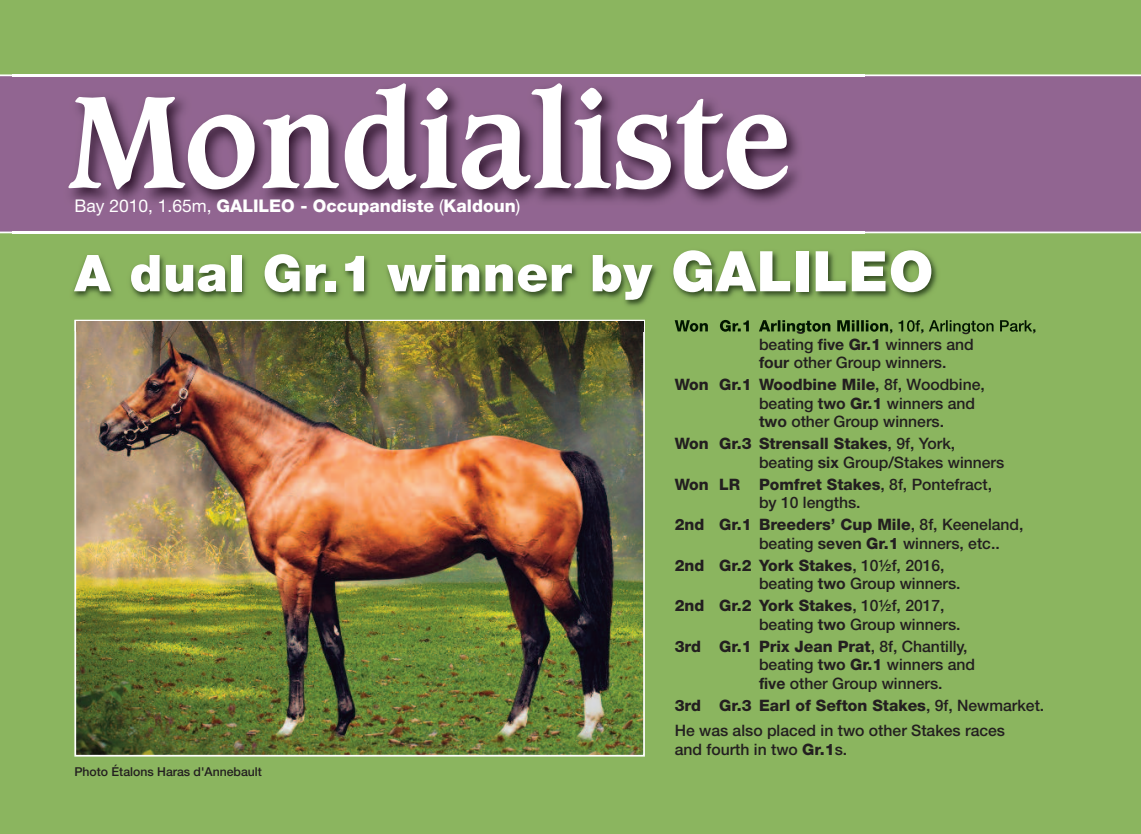
<style>
.page{position:relative;width:1141px;height:834px;background:#fff}
.page>*{position:absolute;margin:0;border:0;box-sizing:border-box;transform-origin:0 0}
.t1{font:700 126px "Caxton";color:#fff}
.t2{font:900 50.75px "Helvetica Neue LT";letter-spacing:.015em;color:#fff}
.t3{font:800 17.5px "Helvetica Neue LT";color:#fff}
.t4{font:500 15.75px/18.4px "Helvetica Neue LT";color:#231f20}
.t5{font:500 12.25px "Helvetica Neue LT";color:#231f20}
.s1{font-weight:400}
.s2{font-size:56px}
.s3{font-weight:700}
.s4{font-weight:800}
</style>
<div class="page">
<div style="left:0;top:0;width:1141px;height:833px;background:#8bb55f"></div>
<img style="left:77px;top:331px;width:565px;height:422px">
<div style="left:0;top:74px;width:1141px;height:159px;background:#916591"></div>
<img style="left:12px;top:74px;width:853px;height:160px">
<img style="left:73px;top:250px;width:963px;height:81px">
<img style="left:74px;top:320px;width:571px;height:11px">
<img style="left:76px;top:321px;width:567px;height:10px">
<img style="left:675px;top:320px;width:208px;height:11px">
<img style="left:890px;top:320px;width:145px;height:11px">
<h1 class="t1" style="left:67px;top:84px;width:725px">Mondialiste</h1>
<p class="t3" style="left:74px;top:199px;width:447px"><span class="s1">Bay 2010, 1.65m,</span> GALILEO - Occupandiste <span class="s1">(</span>Kaldoun<span class="s1">)</span></p>
<h2 class="t2" style="left:74px;top:255px;width:860px">A dual Gr.1 winner by <span class="s2">GALILEO</span></h2>
<p class="t5" style="left:74px;top:766px;width:189px">Photo Étalons Haras d'Annebault</p>
<p class="t4" style="left:759px;top:336px;width:216px">beating <span class="s3">five</span> <span class="s4">Gr.1</span> winners and <span class="s3">four</span> other Group winners.</p>
<p class="t4" style="left:759px;top:377px;width:227px;text-indent:-84px"><span class="s4">Won Gr.1 Woodbine Mile</span>, 8f, Woodbine, beating <span class="s3">two</span> <span class="s4">Gr.1</span> winners and <span class="s3">two</span> other Group winners.</p>
<p class="t4" style="left:759px;top:436px;width:247px;text-indent:-84px"><span class="s4">Won Gr.3 Strensall Stakes</span>, 9f, York, beating <span class="s3">six</span> Group/Stakes winners</p>
<p class="t4" style="left:759px;top:476px;width:235px;text-indent:-84px"><span class="s4">Won LR Pomfret Stakes</span>, 8f, Pontefract, by 10 lengths.</p>
<p class="t4" style="left:759px;top:517px;width:266px;text-indent:-84px"><span class="s4">2nd Gr.1 Breeders’ Cup Mile</span>, 8f, Keeneland, beating <span class="s3">seven</span> <span class="s4">Gr.1</span> winners, etc..</p>
<p class="t4" style="left:759px;top:557px;width:203px;text-indent:-84px"><span class="s4">2nd Gr.2 York Stakes</span>, 10½f, 2016, beating <span class="s3">two</span> Group winners.</p>
<p class="t4" style="left:759px;top:597px;width:203px;text-indent:-84px"><span class="s4">2nd Gr.2 York Stakes</span>, 10½f, 2017, beating <span class="s3">two</span> Group winners.</p>
<p class="t4" style="left:759px;top:638px;width:218px;text-indent:-84px"><span class="s4">3rd Gr.1 Prix Jean Prat</span>, 8f, Chantilly, beating <span class="s3">two</span> <span class="s4">Gr.1</span> winners and <span class="s3">five</span> other Group winners.</p>
<p class="t4" style="left:675px;top:693px;width:371px;line-height:25.9px"><span class="s4">3rd Gr.3 Earl of Sefton Stakes</span>, 9f, Newmarket.<br>He was also placed in two other Stakes races</p>
<p class="t4" style="left:675px;top:741px;width:174px">and fourth in two <span class="s4">Gr.1</span>s.</p>
</div>
